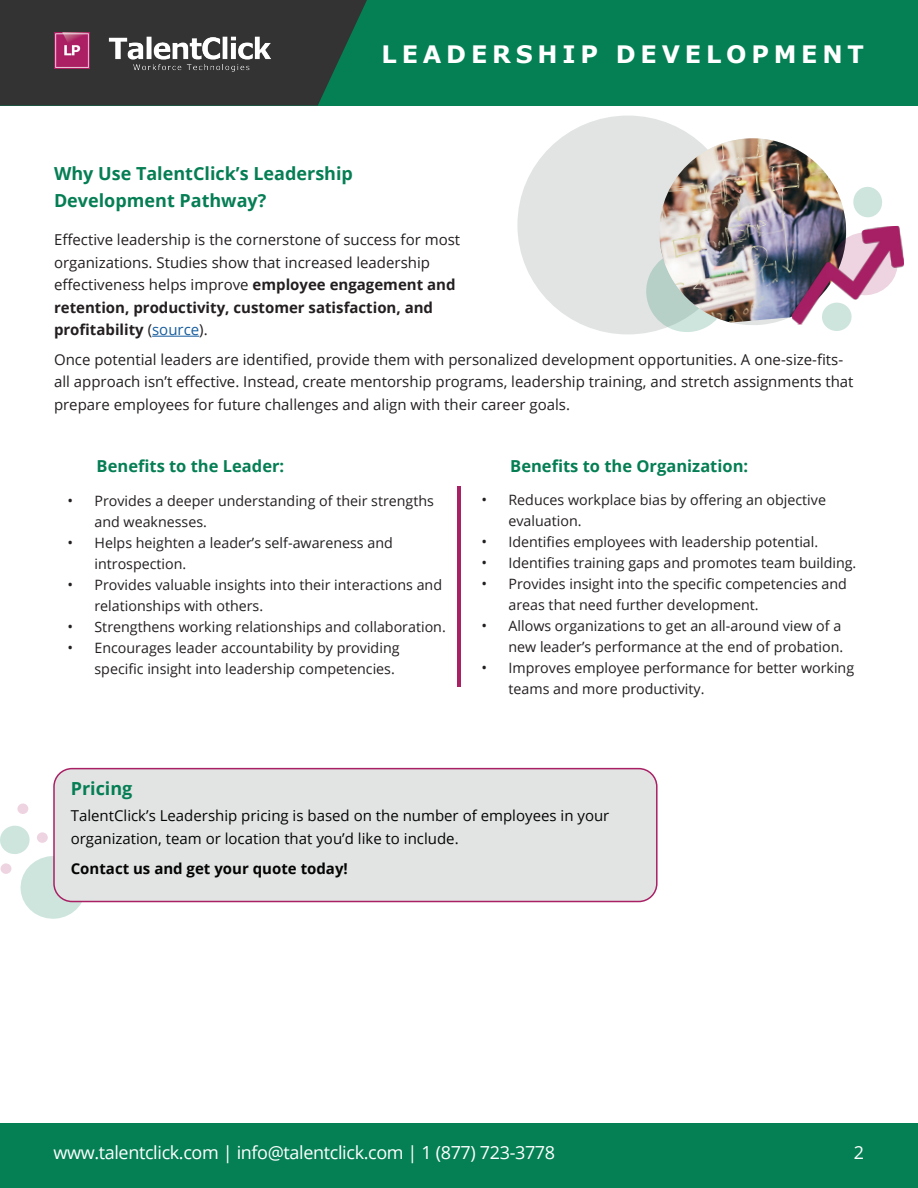
<style>
.page{position:relative;width:918px;height:1188px;background:#fff}
.page>*{position:absolute;margin:0;border:0;box-sizing:border-box;transform-origin:0 0}
.t1{font:700 24px "Verdana";letter-spacing:.2em;color:#fff}
.t2{font:18px "Open Sans";letter-spacing:-.02em;color:#fff}
.t3{font:700 18px/27px "Open Sans";color:#057e54}
.t4{font:700 16.5px "Open Sans";color:#057e54}
.t5{font:15px/22.5px "Open Sans";color:#231f20}
.t6{font:15px/22.5px "Open Sans";color:#040503}
.t7{font:700 15px "Open Sans";color:#040503}
.t8{font:14.25px/21px "Open Sans";color:#231f20}
.s1{font-weight:700}
.s2{color:#175d9e}
.s3{font-size:15px}
</style>
<div class="page">
<div style="left:0;top:1123px;width:918px;height:65px;background:#058055"></div>
<div style="left:0;top:0;width:918px;height:106px;background:#058055"></div>
<svg style="left:0;top:0;width:367px;height:106px;background:#2e3935"></svg>
<img style="left:103px;top:32px;width:173px;height:41px">
<img style="left:54px;top:32px;width:36px;height:36px">
<div style="left:54px;top:769px;width:603px;height:133px;background:#e2e4e4;border-radius:18px"></div>
<div style="left:53px;top:768px;width:605px;height:134px;border:2px solid #a92065;border-radius:18px"></div>
<hr style="left:152px;top:336px;width:47px;height:1px;background:#175d9e">
<div style="left:517px;top:116px;width:221px;height:218px;background:#e2e4e4;border-radius:50%"></div>
<img style="left:646px;top:134px;width:252px;height:199px">
<svg style="left:0;top:825px;width:87px;height:94px"></svg>
<svg style="left:17px;top:803px;width:12px;height:11px"></svg>
<svg style="left:0;top:863px;width:12px;height:11px"></svg>
<div style="left:37px;top:832px;width:11px;height:11px;background:#eed3e0;border-radius:50%"></div>
<hr style="left:457px;top:486px;width:4px;height:201px;background:#a92065">
<img style="left:789px;top:226px;width:115px;height:99px">
<h1 class="t1" style="left:382px;top:38px;width:484px">LEADERSHIP DEVELOPMENT</h1>
<p class="t3" style="left:54px;top:159px;width:301px">Why Use TalentClick’s Leadership<br>Development Pathway?</p>
<p class="t5" style="left:54px;top:228px;width:408px">Effective leadership is the cornerstone of success for most organizations. Studies show that increased leadership effectiveness helps improve <span class="s1">employee engagement and retention, productivity, customer satisfaction, and profitability</span> (<span class="s2">source</span>).</p>
<p class="t5" style="left:54px;top:348px;width:801px">Once potential leaders are identified, provide them with personalized development opportunities. A one-size-fits&shy;all approach isn’t effective. Instead, create mentorship programs, leadership training, and stretch assignments that prepare employees for future challenges and align with their career goals.</p>
<p class="t4" style="left:97px;top:454px;width:189px">Benefits to the Leader:</p>
<p class="t4" style="left:510px;top:454px;width:239px">Benefits to the Organization:</p>
<p class="t8" style="left:94px;top:490px;width:341px;text-indent:-27px"><span class="s3">•</span> Provides a deeper understanding of their strengths and weaknesses.</p>
<p class="t8" style="left:94px;top:532px;width:300px;text-indent:-27px"><span class="s3">•</span> Helps heighten a leader’s self-awareness and introspection.</p>
<p class="t8" style="left:94px;top:574px;width:349px;text-indent:-27px"><span class="s3">•</span> Provides valuable insights into their interactions and relationships with others.</p>
<p class="t8" style="left:68px;top:616px;width:380px"><span class="s3">•</span> Strengthens working relationships and collaboration.</p>
<p class="t8" style="left:94px;top:637px;width:307px;text-indent:-27px"><span class="s3">•</span> Encourages leader accountability by providing specific insight into leadership competencies.</p>
<p class="t3" style="left:71px;top:774px;width:63px">Pricing</p>
<p class="t8" style="left:508px;top:489px;width:319px;text-indent:-27px"><span class="s3">•</span> Reduces workplace bias by offering an objective evaluation.</p>
<p class="t8" style="left:482px;top:531px;width:338px"><span class="s3">•</span> Identifies employees with leadership potential.</p>
<p class="t8" style="left:482px;top:552px;width:376px"><span class="s3">•</span> Identifies training gaps and promotes team building.</p>
<p class="t8" style="left:508px;top:573px;width:340px;text-indent:-27px"><span class="s3">•</span> Provides insight into the specific competencies and areas that need further development.</p>
<p class="t8" style="left:482px;top:615px;width:363px;text-align:right"><span class="s3">•</span> Allows organizations to get an all-around view of a new leader’s performance at the end of probation.</p>
<p class="t8" style="left:508px;top:657px;width:347px;text-indent:-27px"><span class="s3">•</span> Improves employee performance for better working teams and more productivity.</p>
<p class="t6" style="left:71px;top:804px;width:540px">TalentClick’s Leadership pricing is based on the number of employees in your organization, team or location that you’d like to include.</p>
<p class="t7" style="left:71px;top:858px;width:279px">Contact us and get your quote today!</p>
<p class="t2" style="left:53px;top:1140px;width:503px">www.talentclick.com | info@talentclick.com | 1 (877) 723-3778</p>
<p class="t2" style="left:854px;top:1140px;width:12px">2</p>
</div>
